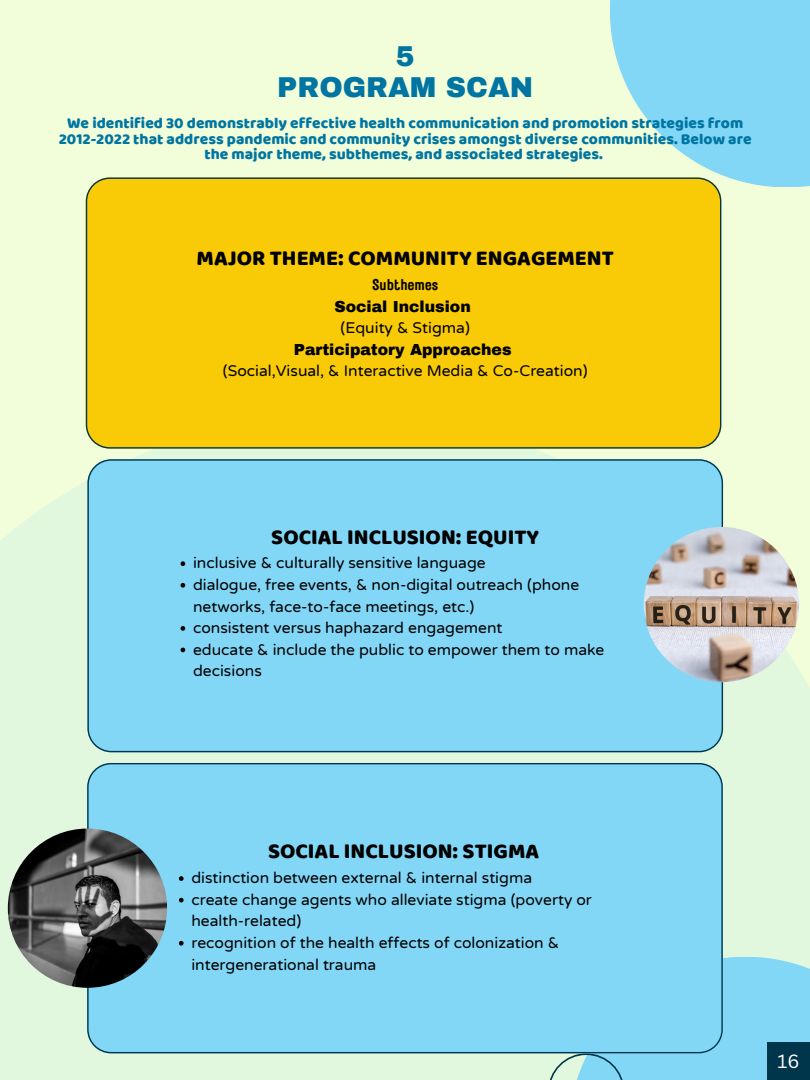
<style>
.page{position:relative;width:810px;height:1080px;background:#f2fdda}
.page>*{position:absolute;margin:0;border:0;box-sizing:border-box;transform-origin:0 0}
.t1{font:900 28.12px/30.9px "Archivo";color:#0075a2;text-align:center}
.t2{font:21.88px "Baloo Thambi";color:#000}
.t3{font:18.62px "Canva Sans";color:#fff}
.t4{font:15.62px/21.6px "Varela Round";color:#000}
.t5{font:15.62px/15.5px "Baloo Thambi";color:#0075a2;text-align:center}
.t6{font:900 15.62px "Archivo";color:#000}
.t7{font:15.62px "Rustic Printed";color:#000}
</style>
<div class="page">
<div style="left:0;top:414px;width:810px;height:666px;background:linear-gradient(to bottom,#eaf9da,#ddf6df)"></div>
<div style="left:87px;top:459px;width:636px;height:293px;background:#82d7f7"></div>
<div style="left:569px;top:957px;width:241px;height:123px;background:#82d7f7"></div>
<svg style="left:610px;top:0;width:200px;height:187px;fill:#82d7f7"></svg>
<svg style="left:548px;top:1053px;width:76px;height:27px"></svg>
<svg style="left:181px;top:561px;width:4px;height:5px"></svg>
<svg style="left:181px;top:583px;width:4px;height:5px"></svg>
<svg style="left:181px;top:626px;width:4px;height:5px"></svg>
<svg style="left:181px;top:648px;width:4px;height:4px"></svg>
<img style="left:644px;top:527px;width:155px;height:155px;border-radius:50%">
<div style="left:87px;top:763px;width:636px;height:290px;background:#82d7f7"></div>
<svg style="left:179px;top:876px;width:5px;height:5px"></svg>
<svg style="left:179px;top:898px;width:5px;height:4px"></svg>
<svg style="left:179px;top:941px;width:5px;height:5px"></svg>
<img style="left:8px;top:829px;width:159px;height:159px;border-radius:50%">
<div style="left:86px;top:178px;width:635px;height:270px;background:#f9ca06"></div>
<div style="left:767px;top:1042px;width:43px;height:38px;background:#00364b"></div>
<p class="t1" style="left:277px;top:41px;width:258px">5<br>PROGRAM SCAN</p>
<p class="t5" style="left:59px;top:116px;width:694px">We identified 30 demonstrably effective health communication and promotion strategies from<br>2012-2022 that address pandemic and community crises amongst diverse communities. Below are the major theme, subthemes, and associated strategies.</p>
<p class="t2" style="left:197px;top:242px;width:419px">MAJOR THEME: COMMUNITY ENGAGEMENT</p>
<h2 class="t7" style="left:372px;top:274px;width:68px">Subthemes</h2>
<p class="t6" style="left:335px;top:298px;width:138px">Social Inclusion</p>
<p class="t4" style="left:341px;top:317px;width:131px">(Equity &amp; Stigma)</p>
<p class="t6" style="left:294px;top:341px;width:219px">Participatory Approaches</p>
<p class="t4" style="left:223px;top:360px;width:366px">(Social,Visual, &amp; Interactive Media &amp; Co-Creation)</p>
<h1 class="t2" style="left:271px;top:521px;width:269px">SOCIAL INCLUSION: EQUITY</h1>
<p class="t4" style="left:193px;top:553px;width:294px">inclusive &amp; culturally sensitive language</p>
<p class="t4" style="left:193px;top:574px;width:388px">dialogue, free events, &amp; non-digital outreach (phone networks, face-to-face meetings, etc.)</p>
<p class="t4" style="left:193px;top:617px;width:311px">consistent versus haphazard engagement</p>
<p class="t4" style="left:193px;top:639px;width:413px">educate &amp; include the public to empower them to make decisions</p>
<h2 class="t2" style="left:268px;top:835px;width:273px">SOCIAL INCLUSION: STIGMA</h2>
<p class="t4" style="left:191px;top:868px;width:342px">distinction between external &amp; internal stigma</p>
<p class="t4" style="left:191px;top:889px;width:402px">create change agents who alleviate stigma (poverty or health-related)</p>
<p class="t4" style="left:191px;top:932px;width:369px">recognition of the health effects of colonization &amp; intergenerational trauma</p>
<p class="t3" style="left:778px;top:1048px;width:23px">16</p>
</div>
